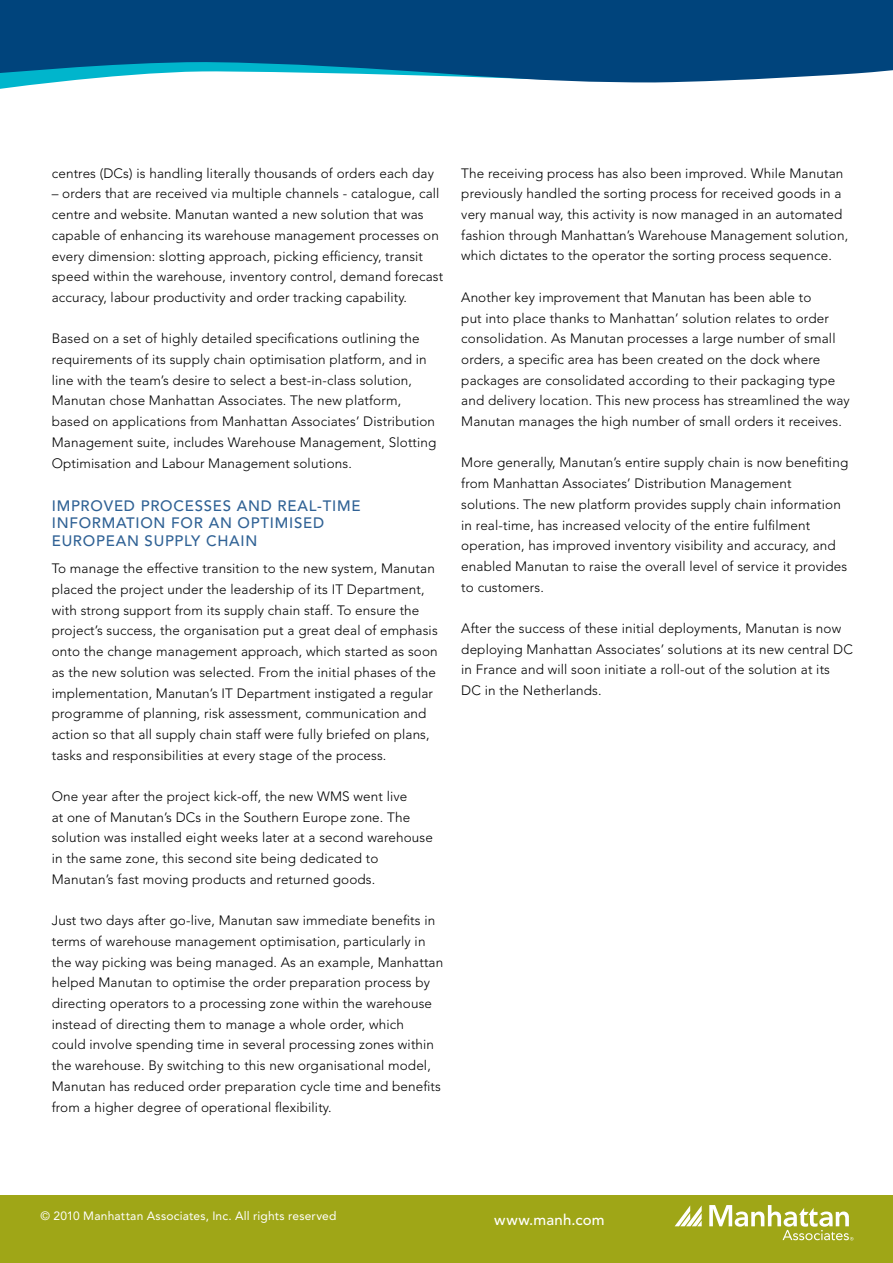
<style>
.page{position:relative;width:893px;height:1263px;background:#fff}
.page>*{position:absolute;margin:0;border:0;box-sizing:border-box;transform-origin:0 0}
.t1{font:500 15px/16.5px "Avenir";letter-spacing:.05em;color:#306295}
.t2{font:500 15px "Avenir";letter-spacing:.015em;color:#fff}
.t3{font:300 13.5px/20.7px "Avenir";letter-spacing:.01em;color:#000}
.t4{font:12px "Avenir";letter-spacing:.015em;color:#fff}
</style>
<div class="page">
<div style="left:0;top:1195px;width:893px;height:68px;background:#9fa617"></div>
<svg style="left:675px;top:1205px;width:27px;height:21px"></svg>
<svg style="left:709px;top:1205px;width:144px;height:35px"></svg>
<svg style="left:0;top:82px;width:57px;height:7px"></svg>
<svg style="left:0;top:0;width:893px;height:82px;fill:#00447c"></svg>
<p class="t3" style="left:52px;top:163px;width:384px">centres (DCs) is handling literally thousands of orders each day</p>
<p class="t3" style="left:52px;top:183px;width:393px">– orders that are received via multiple channels - catalogue, call centre and website. Manutan wanted a new solution that was capable of enhancing its warehouse management processes on every dimension: slotting approach, picking efficiency, transit speed within the warehouse, inventory control, demand forecast accuracy, labour productivity and order tracking capability.</p>
<p class="t3" style="left:52px;top:328px;width:386px">Based on a set of highly detailed specifications outlining the requirements of its supply chain optimisation platform, and in line with the team’s desire to select a best-in-class solution, Manutan chose Manhattan Associates. The new platform, based on applications from Manhattan Associates’ Distribution Management suite, includes Warehouse Management, Slotting Optimisation and Labour Management solutions.</p>
<p class="t1" style="left:52px;top:498px;width:143px">IM PROVED PROCESSES</p>
<p class="t1" style="left:52px;top:498px;width:298px;text-indent:185px">AND REAL-TIME<br>INFORMATION FOR AN OPTIM ISED</p>
<p class="t1" style="left:52px;top:533px;width:207px">EUROPEAN SUPPLY CHAIN</p>
<p class="t3" style="left:52px;top:558px;width:387px">To manage the effective transition to the new system, Manutan placed the project under the leadership of its IT Department, with strong support from its supply chain staff. To ensure the project’s success, the organisation put a great deal of emphasis onto the change management approach, which started as soon as the new solution was selected. From the initial phases of the implementation, Manutan’s IT Department instigated a regular programme of planning, risk assessment, communication and action so that all supply chain staff were fully briefed on plans, tasks and responsibilities at every stage of the process.</p>
<p class="t3" style="left:52px;top:786px;width:383px">One year after the project kick-off, the new WMS went live<br>at one of Manutan’s DCs in the Southern Europe zone. The solution was installed eight weeks later at a second warehouse in the same zone, this second site being dedicated to Manutan’s fast moving products and returned goods.</p>
<p class="t3" style="left:52px;top:910px;width:393px">Just two days after go-live, Manutan saw immediate benefits in terms of warehouse management optimisation, particularly in the way picking was being managed. As an example, Manhattan helped Manutan to optimise the order preparation process by directing operators to a processing zone within the warehouse instead of directing them to manage a whole order, which<br>could involve spending time in several processing zones within the warehouse. By switching to this new organisational model, Manutan has reduced order preparation cycle time and benefits from a higher degree of operational flexibility.</p>
<p class="t3" style="left:461px;top:163px;width:388px">The receiving process has also been improved. While Manutan previously handled the sorting process for received goods in a very manual way, this activity is now managed in an automated fashion through Manhattan’s Warehouse Management solution, which dictates to the operator the sorting process sequence.</p>
<p class="t3" style="left:461px;top:287px;width:390px">Another key improvement that Manutan has been able to<br>put into place thanks to Manhattan’ solution relates to order consolidation. As Manutan processes a large number of small orders, a specific area has been created on the dock where packages are consolidated according to their packaging type and delivery location. This new process has streamlined the way Manutan manages the high number of small orders it receives.</p>
<p class="t3" style="left:461px;top:452px;width:388px">More generally, Manutan’s entire supply chain is now benefiting from Manhattan Associates’ Distribution Management solutions. The new platform provides supply chain information in real-time, has increased velocity of the entire fulfilment operation, has improved inventory visibility and accuracy, and enabled Manutan to raise the overall level of service it provides to customers.</p>
<p class="t3" style="left:461px;top:618px;width:393px">After the success of these initial deployments, Manutan is now deploying Manhattan Associates’ solutions at its new central DC in France and will soon initiate a roll-out of the solution at its DC in the Netherlands.</p>
<p class="t4" style="left:41px;top:1209px;width:297px">© 2010 Manhattan Associates, Inc. All rights reserved</p>
<p class="t2" style="left:494px;top:1210px;width:112px">WWW.MANH.COM</p>
</div>
